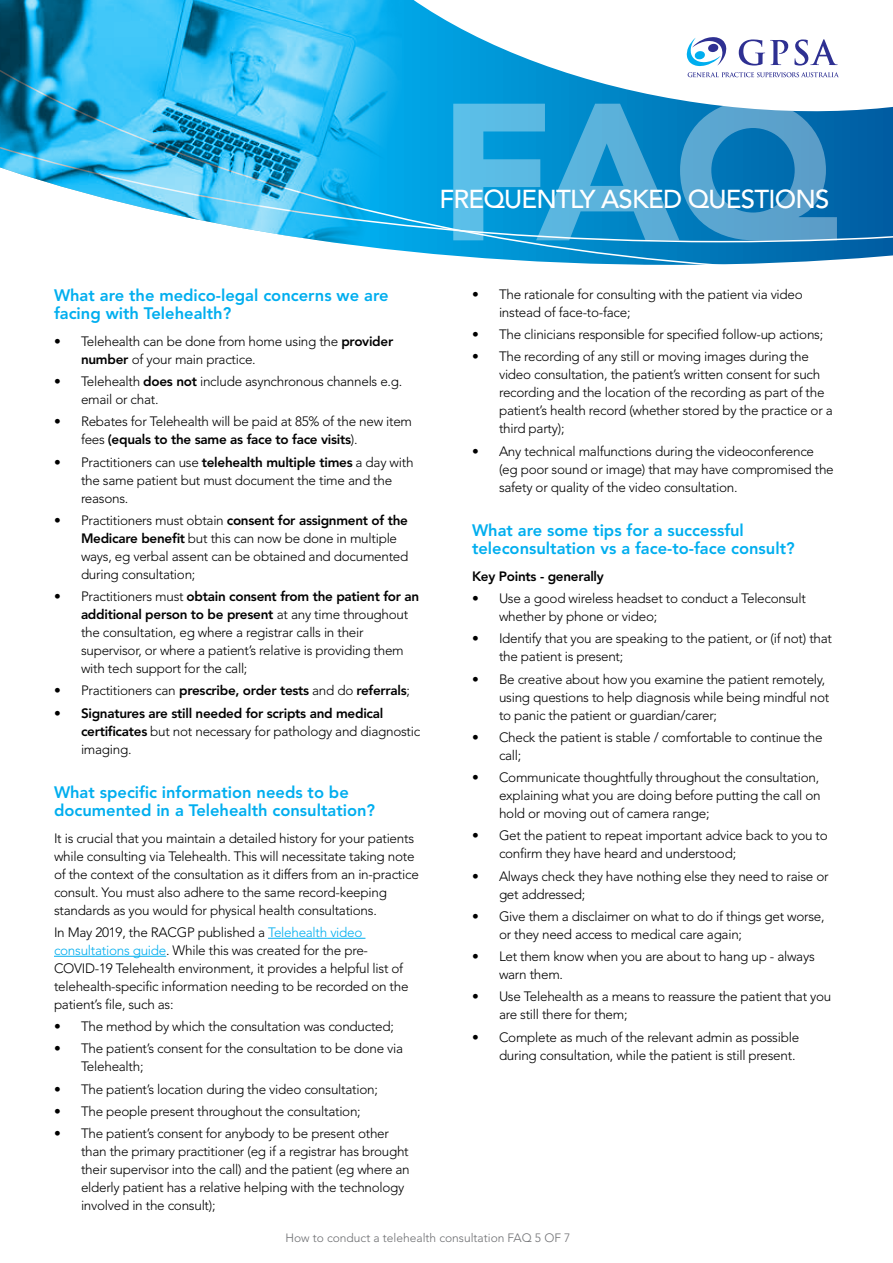
<style>
.page{position:relative;width:893px;height:1263px;background:#fff}
.page>*{position:absolute;margin:0;border:0;box-sizing:border-box;transform-origin:0 0}
.t1{font:900 192.9px "Avenir LT Std";color:#fff}
.t2{font:500 25.8px "Avenir LT Std";letter-spacing:-.03em;color:#fff}
.t3{font:800 16.5px/18px "Avenir LT Std";color:#00aeef}
.t4{font:300 13.5px/18px "Avenir LT Std";letter-spacing:-.02em;color:#000}
.t5{font:800 13.5px/18px "Avenir LT Std";letter-spacing:-.02em;color:#000}
.t6{font:300 12px "Avenir LT Std";color:#6d6e71}
.s1{font-weight:800}
.s2{font-weight:300}
.s3{color:#00aeef}
</style>
<div class="page">
<svg style="left:401px;top:136px;width:492px;height:129px;background:#0c87c5"></svg>
<svg style="left:401px;top:0;width:492px;height:136px"></svg>
<svg style="left:687px;top:37px;width:39px;height:29px"></svg>
<svg style="left:688px;top:72px;width:151px;height:5px"></svg>
<svg style="left:739px;top:39px;width:49px;height:27px"></svg>
<svg style="left:794px;top:39px;width:44px;height:27px"></svg>
<img style="left:0;top:0;width:401px;height:251px">
<hr style="left:268px;top:938px;width:97px;height:1px;background:#00aeef">
<hr style="left:54px;top:956px;width:112px;height:1px;background:#00aeef">
<p class="t3" style="left:54px;top:287px;width:336px">What are the medico-legal concerns we are facing with Telehealth?</p>
<p class="t4" style="left:81px;top:332px;width:314px;text-indent:-27px">• Telehealth can be done from home using the <span class="s1">provider number</span> of your main practice.</p>
<p class="t4" style="left:81px;top:372px;width:323px;text-indent:-27px">• Telehealth <span class="s1">does not</span> include asynchronous channels e.g. email or chat.</p>
<p class="t4" style="left:81px;top:413px;width:333px;text-indent:-27px">• Rebates for Telehealth will be paid at 85% of the new item fees <span class="s1">(equals to the same as face to face visits</span>).</p>
<p class="t4" style="left:81px;top:453px;width:334px;text-indent:-27px">• Practitioners can use <span class="s1">telehealth multiple times</span> a day with the same patient but must document the time and the reasons.</p>
<p class="t4" style="left:81px;top:511px;width:329px;text-indent:-27px">• Practitioners must obtain <span class="s1">consent for assignment of the Medicare benefit</span> but this can now be done in multiple ways, eg verbal assent can be obtained and documented during consultation;</p>
<p class="t4" style="left:81px;top:587px;width:340px;text-indent:-27px">• Practitioners must <span class="s1">obtain consent from the patient for an additional person to be present</span> at any time throughout the consultation, eg where a registrar calls in their supervisor, or where a patient’s relative is providing them with tech support for the call;</p>
<p class="t5" style="left:54px;top:682px;width:357px"><span class="s2">• Practitioners can</span> prescribe, order tests <span class="s2">and do</span> referrals<span class="s2">;</span></p>
<p class="t5" style="left:81px;top:704px;width:341px;text-indent:-27px">• Signatures are still needed for scripts and medical certificates <span class="s2">but not necessary for pathology and diagnostic imaging.</span></p>
<p class="t3" style="left:54px;top:783px;width:323px">What specific information needs to be documented in a Telehealth consultation?</p>
<p class="t4" style="left:54px;top:829px;width:366px">It is crucial that you maintain a detailed history for your patients while consulting via Telehealth. This will necessitate taking note of the context of the consultation as it differs from an in-practice consult. You must also adhere to the same record-keeping standards as you would for physical health consultations.</p>
<p class="t4" style="left:54px;top:923px;width:356px">In May 2019, the RACGP published a <span class="s3">Telehealth video consultations guide</span>. While this was created for the pre-COVID-19 Telehealth environment, it provides a helpful list of telehealth-specific information needing to be recorded on the patient’s file, such as:</p>
<p class="t4" style="left:54px;top:1017px;width:341px">• The method by which the consultation was conducted;</p>
<p class="t4" style="left:81px;top:1040px;width:324px;text-indent:-27px">• The patient’s consent for the consultation to be done via<br>Telehealth;</p>
<p class="t4" style="left:54px;top:1080px;width:325px">• The patient’s location during the video consultation;</p>
<p class="t4" style="left:54px;top:1102px;width:308px">• The people present throughout the consultation;</p>
<p class="t4" style="left:81px;top:1124px;width:330px;text-indent:-27px">• The patient’s consent for anybody to be present other than the primary practitioner (eg if a registrar has brought their supervisor into the call) and the patient (eg where an elderly patient has a relative helping with the technology involved in the consult);</p>
<h1 class="t1" style="left:438px;top:56px;width:401px">FAQ</h1>
<h2 class="t2" style="left:439px;top:184px;width:391px">FREQUENTLY ASKED QUESTIONS</h2>
<p class="t4" style="left:499px;top:285px;width:305px;text-indent:-27px">• The rationale for consulting with the patient via video instead of face-to-face;</p>
<p class="t4" style="left:472px;top:326px;width:353px">• The clinicians responsible for specified follow-up actions;</p>
<p class="t4" style="left:499px;top:348px;width:335px;text-indent:-27px">• The recording of any still or moving images during the video consultation, the patient’s written consent for such recording and the location of the recording as part of the patient’s health record (whether stored by the practice or a third party);</p>
<p class="t4" style="left:499px;top:442px;width:336px;text-indent:-27px">• Any technical malfunctions during the videoconference (eg poor sound or image) that may have compromised the safety or quality of the video consultation.</p>
<p class="t3" style="left:472px;top:522px;width:324px">What are some tips for a successful teleconsultation vs a face-to-face consult?</p>
<p class="t5" style="left:472px;top:567px;width:133px">Key Points - generally</p>
<p class="t4" style="left:499px;top:589px;width:308px;text-indent:-27px">• Use a good wireless headset to conduct a Teleconsult whether by phone or video;</p>
<p class="t4" style="left:499px;top:630px;width:334px;text-indent:-27px">• Identify that you are speaking to the patient, or (if not) that the patient is present;</p>
<p class="t4" style="left:499px;top:670px;width:332px;text-indent:-27px">• Be creative about how you examine the patient remotely, using questions to help diagnosis while being mindful not to panic the patient or guardian/carer;</p>
<p class="t4" style="left:499px;top:728px;width:325px;text-indent:-27px">• Check the patient is stable / comfortable to continue the call;</p>
<p class="t4" style="left:499px;top:768px;width:323px;text-align:justify;text-indent:-27px">• Communicate thoughtfully throughout the consultation, explaining what you are doing before putting the call on hold or moving out of camera range;</p>
<p class="t4" style="left:499px;top:827px;width:330px;text-indent:-27px">• Get the patient to repeat important advice back to you to confirm they have heard and understood;</p>
<p class="t4" style="left:499px;top:867px;width:331px;text-indent:-27px">• Always check they have nothing else they need to raise or get addressed;</p>
<p class="t4" style="left:499px;top:907px;width:327px;text-indent:-27px">• Give them a disclaimer on what to do if things get worse, or they need access to medical care again;</p>
<p class="t4" style="left:499px;top:947px;width:317px;text-indent:-27px">• Let them know when you are about to hang up - always warn them.</p>
<p class="t4" style="left:499px;top:988px;width:334px;text-indent:-27px">• Use Telehealth as a means to reassure the patient that you are still there for them;</p>
<p class="t4" style="left:472px;top:1028px;width:329px;text-align:right">• Complete as much of the relevant admin as possible during consultation, while the patient is still present.</p>
<p class="t6" style="left:285px;top:1231px;width:286px">How to conduct a telehealth consultation FAQ 5 OF 7</p>
</div>
